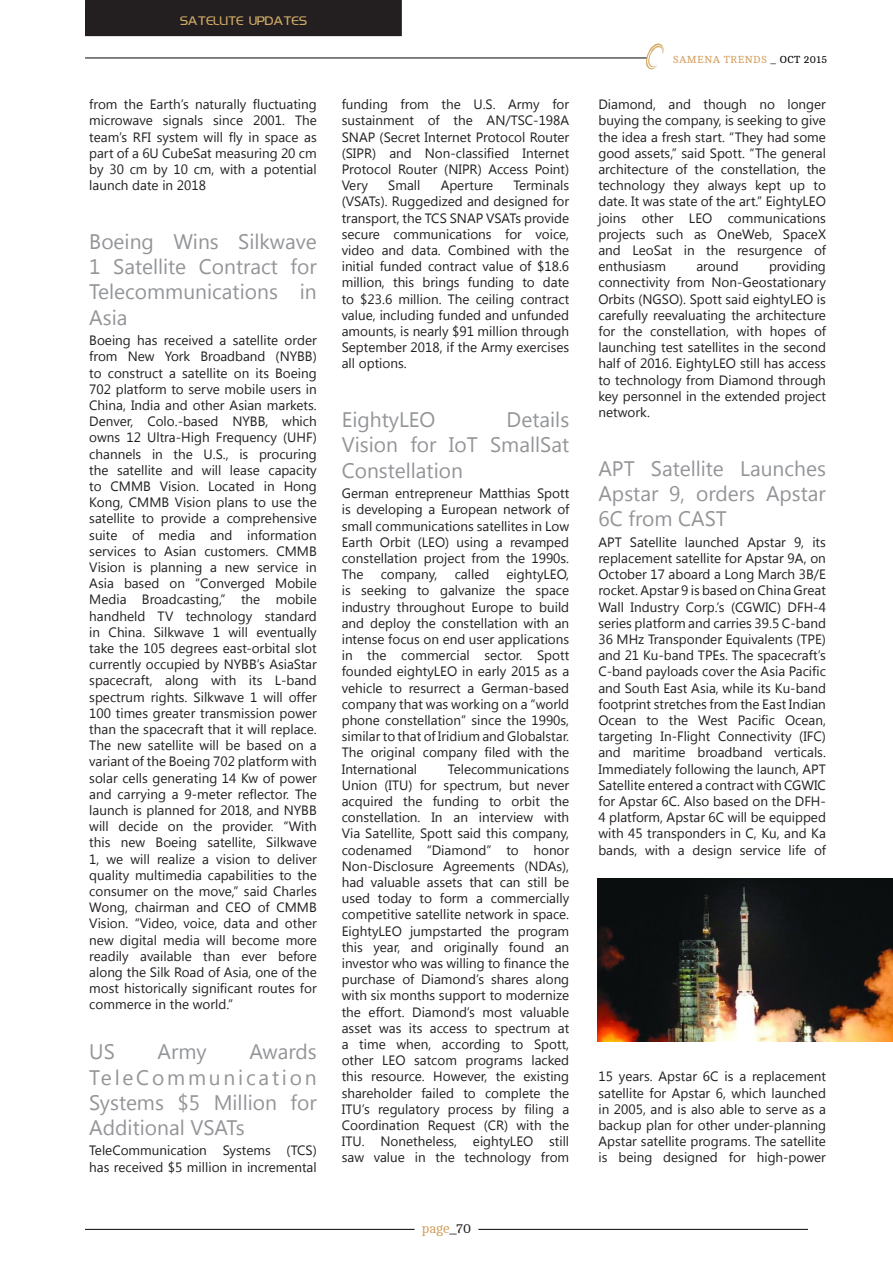
<style>
.page{position:relative;width:893px;height:1263px;background:#fff}
.page>*{position:absolute;margin:0;border:0;box-sizing:border-box;transform-origin:0 0}
.t1{font:21px/25.2px "Segoe UI";color:#939598;text-align:justify}
.t2{font:13.5px/16.2px "Segoe UI";color:#231f20;text-align:justify}
.t3{font:13.5px "Cambo";letter-spacing:-.01em;color:#d39f5c}
.t4{font:12px "Koshgarian";color:#d2ab66}
.t5{font:10.5px "Cambo";letter-spacing:.04em;color:#d39f5c}
.s1{color:#231f20}
.s2{color:#000}
</style>
<div class="page">
<hr style="left:85px;top:57px;width:562px;height:2px;background:#231f20">
<svg style="left:645px;top:43px;width:19px;height:27px"></svg>
<div style="left:86px;top:1px;width:315px;height:34px;background:#231f20"></div>
<div style="left:85px;top:0;width:317px;height:36px;border:2px solid #231f20"></div>
<hr style="left:85px;top:1229px;width:330px;height:1px;background:#231f20">
<hr style="left:478px;top:1229px;width:330px;height:1px;background:#231f20">
<img style="left:597px;top:879px;width:296px;height:163px">
<p class="t4" style="left:180px;top:14px;width:128px">SATELLITE UPDATES</p>
<p class="t2" style="left:89px;top:96px;width:229px">from the Earth’s naturally fluctuating microwave signals since 2001. The team’s RFI system will fly in space as part of a 6U CubeSat measuring 20 cm by 30 cm by 10 cm, with a potential launch date in 2018</p>
<h1 class="t1" style="left:89px;top:228px;width:229px">Boeing Wins Silkwave 1 Satellite Contract for Telecommunications in Asia</h1>
<p class="t2" style="left:89px;top:332px;width:229px">Boeing has received a satellite order from New York Broadband (NYBB) to construct a satellite on its Boeing 702 platform to serve mobile users in China, India and other Asian markets.<br>Denver, Colo.-based NYBB, which owns 12 Ultra-High Frequency (UHF) channels in the U.S., is procuring the satellite and will lease capacity to CMMB Vision. Located in Hong Kong, CMMB Vision plans to use the satellite to provide a comprehensive suite of media and information services to Asian customers. CMMB Vision is planning a new service in Asia based on “Converged Mobile Media Broadcasting,” the mobile handheld TV technology standard in China. Silkwave 1 will eventually take the 105 degrees east-orbital slot currently occupied by NYBB’s AsiaStar spacecraft, along with its L-band spectrum rights. Silkwave 1 will offer 100 times greater transmission power than the spacecraft that it will replace.<br>The new satellite will be based on a variant of the Boeing 702 platform with solar cells generating 14 Kw of power and carrying a 9-meter reflector. The launch is planned for 2018, and NYBB will decide on the provider. “With this new Boeing satellite, Silkwave 1, we will realize a vision to deliver quality multimedia capabilities to the consumer on the move,” said Charles Wong, chairman and CEO of CMMB Vision. “Video, voice, data and other new digital media will become more readily available than ever before along the Silk Road of Asia, one of the most historically significant routes for commerce in the world.”</p>
<h1 class="t1" style="left:89px;top:1038px;width:27px">US</h1>
<h1 class="t1" style="left:158px;top:1038px;width:51px">Army</h1>
<h1 class="t1" style="left:89px;top:1038px;width:229px;text-indent:160px">Awards TeleCommunication Systems $5 Million for Additional VSATs</h1>
<p class="t2" style="left:89px;top:1142px;width:229px">TeleCommunication Systems (TCS) has received $5 million in incremental</p>
<p class="t2" style="left:342px;top:96px;width:229px">funding from the U.S. Army for sustainment of the AN/TSC-198A SNAP (Secret Internet Protocol Router (SIPR) and Non-classified Internet Protocol Router (NIPR) Access Point)<br>Very</p>
<p class="t2" style="left:342px;top:177px;width:229px;text-indent:172px">Terminals (VSATs). Ruggedized and designed for transport, the TCS SNAP VSATs provide secure communications for voice, video and data. Combined with the initial funded contract value of $18.6 million, this brings funding to date to $23.6 million. The ceiling contract value, including funded and unfunded amounts, is nearly $91 million through September 2018, if the Army exercises all options.</p>
<p class="t2" style="left:388px;top:177px;width:34px">Small</p>
<p class="t2" style="left:441px;top:177px;width:54px">Aperture</p>
<h1 class="t1" style="left:342px;top:406px;width:229px;text-indent:165px">Details Vision for IoT SmallSat Constellation</h1>
<p class="t2" style="left:342px;top:485px;width:229px">German entrepreneur Matthias Spott is developing a European network of small communications satellites in Low Earth Orbit (LEO) using a revamped constellation project from the 1990s.<br>The</p>
<h1 class="t1" style="left:342px;top:406px;width:95px">EightyLEO</h1>
<p class="t2" style="left:342px;top:566px;width:229px;text-indent:165px">eightyLEO, is seeking to galvanize the space industry throughout Europe to build and deploy the constellation with an intense focus on end user applications in the commercial sector. Spott founded eightyLEO in early 2015 as a vehicle to resurrect a German-based company that was working on a “world phone constellation” since the 1990s, similar to that of Iridium and Globalstar.<br>The original company filed with the International</p>
<p class="t2" style="left:381px;top:566px;width:58px">company,</p>
<p class="t2" style="left:455px;top:566px;width:36px">called</p>
<p class="t2" style="left:342px;top:760px;width:229px;text-indent:106px">Telecommunications Union (ITU) for spectrum, but never acquired the funding to orbit the constellation. In an interview with Via Satellite, Spott said this company, codenamed “Diamond” to honor Non-Disclosure Agreements (NDAs), had valuable assets that can still be used today to form a commercially competitive satellite network in space.<br>EightyLEO jumpstarted the program this year, and originally found an investor who was willing to finance the purchase of Diamond’s shares along with six months support to modernize the effort. Diamond’s most valuable asset was its access to spectrum at a time when, according to Spott, other LEO satcom programs lacked this resource. However, the existing shareholder failed to complete the ITU’s regulatory process by filing a Coordination Request (CR) with the ITU. Nonetheless, eightyLEO still saw value in the technology from</p>
<p class="t3" style="left:422px;top:1221px;width:51px">page<span class="s1">_70</span></p>
<p class="t5" style="left:673px;top:53px;width:156px">SAMENA TRENDS <span class="s1">_</span> <span class="s2">OCT 2015</span></p>
<p class="t2" style="left:598px;top:96px;width:229px">Diamond, and though no longer buying the company, is seeking to give the idea a fresh start. “They had some good assets,” said Spott. “The general architecture of the constellation, the technology they always kept up to date. It was state of the art.” EightyLEO joins other LEO communications projects such as OneWeb, SpaceX and LeoSat in the resurgence of enthusiasm</p>
<p class="t2" style="left:598px;top:258px;width:229px;text-indent:171px">providing connectivity from Non-Geostationary Orbits (NGSO). Spott said eightyLEO is carefully reevaluating the architecture for the constellation, with hopes of launching test satellites in the second half of 2016. EightyLEO still has access to technology from Diamond through key personnel in the extended project network.</p>
<p class="t2" style="left:696px;top:258px;width:44px">around</p>
<h1 class="t1" style="left:598px;top:455px;width:229px">APT Satellite Launches Apstar 9, orders Apstar 6C from CAST</h1>
<p class="t2" style="left:598px;top:533px;width:229px">APT Satellite launched Apstar 9, its replacement satellite for Apstar 9A, on October 17 aboard a Long March 3B/E rocket. Apstar 9 is based on China Great Wall Industry Corp.’s (CGWIC) DFH-4 series platform and carries 39.5 C-band 36 MHz Transponder Equivalents (TPE) and 21 Ku-band TPEs. The spacecraft’s C-band payloads cover the Asia Pacific and South East Asia, while its Ku-band footprint stretches from the East Indian Ocean to the West Pacific Ocean, targeting In-Flight Connectivity (IFC) and maritime broadband verticals.<br>Immediately following the launch, APT Satellite entered a contract with CGWIC for Apstar 6C. Also based on the DFH-4 platform, Apstar 6C will be equipped with 45 transponders in C, Ku, and Ka bands, with a design service life of</p>
<p class="t2" style="left:598px;top:1068px;width:229px">15 years. Apstar 6C is a replacement satellite for Apstar 6, which launched in 2005, and is also able to serve as a backup plan for other under-planning Apstar satellite programs. The satellite is being designed for high-power</p>
</div>
